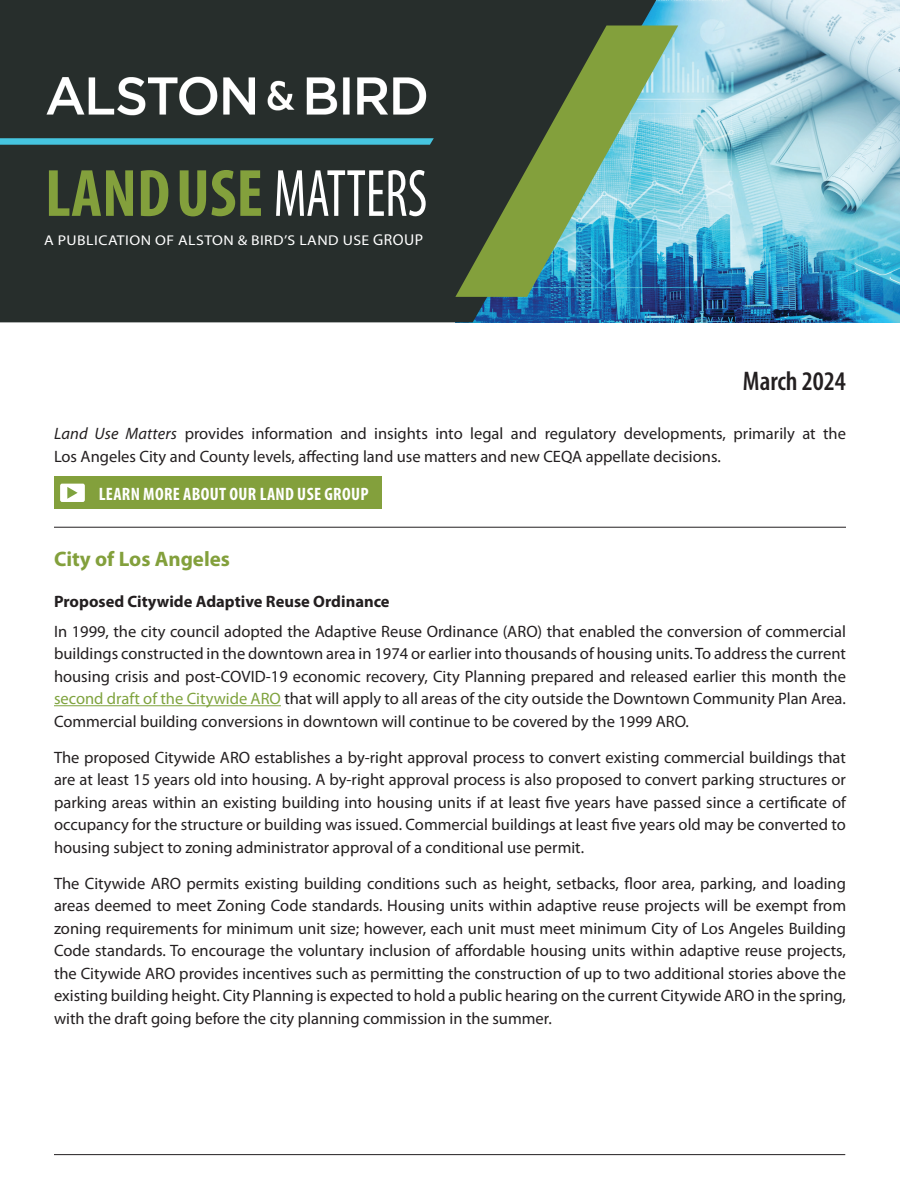
<style>
.page{position:relative;width:900px;height:1188px;background:#fff}
.page>*{position:absolute;margin:0;border:0;box-sizing:border-box;transform-origin:0 0}
.t1{font:700 condensed 67.5px "Myriad Pro";color:#83a03c}
.t2{font:600 condensed 27px "Myriad Pro";color:#231f20}
.t3{font:700 21px "Myriad Pro";color:#83a03c}
.t4{font:700 condensed 18px "Myriad Pro";letter-spacing:.02em;color:#fff}
.t5{font:16.5px/22.5px "Myriad Pro";color:#231f20;text-align:justify}
.t6{font:700 16.5px "Myriad Pro";color:#231f20}
.t7{font:14.1px "Myriad Pro";letter-spacing:.03em;color:#fff;scale:1.11 1}
.s1{font-weight:400;color:#fff}
.s2{font-size:15.75px}
.s3{font-style:italic}
.s4{color:#7fa33e}
</style>
<div class="page">
<hr style="left:54px;top:705px;width:227px;height:1px;background:#7fa33e">
<img style="left:656px;top:0;width:244px;height:322px">
<div style="left:0;top:0;width:656px;height:322px;background:#272e2c"></div>
<svg style="left:455px;top:26px;width:223px;height:271px;background:#57806a"></svg>
<svg style="left:0;top:138px;width:434px;height:7px;background:#43b9d1"></svg>
<img style="left:45px;top:75px;width:381px;height:43px">
<div style="left:54px;top:477px;width:328px;height:32px;background:#83a03c"></div>
<div style="left:60px;top:484px;width:25px;height:18px;background:#fff;border-radius:2px"></div>
<svg style="left:67px;top:487px;width:11px;height:12px"></svg>
<hr style="left:54px;top:527px;width:792px;height:1px;background:#231f20">
<hr style="left:54px;top:1154px;width:791px;height:1px;background:#231f20">
<h1 class="t1" style="left:45px;top:151px;width:384px">LANDUSE <span class="s1">MATTERS</span></h1>
<p class="t7" style="left:44px;top:232px;width:343px">A PUBLICATION OF ALSTON &amp; BIRD’S LAND USE <span class="s2">GROUP</span></p>
<h2 class="t2" style="left:743px;top:364px;width:105px">March 2024</h2>
<p class="t5" style="left:54px;top:422px;width:794px"><span class="s3">Land Use Matters</span> provides information and insights into legal and regulatory developments, primarily at the<br>Los Angeles City and County levels, affecting land use matters and new CEQA appellate decisions.</p>
<p class="t4" style="left:99px;top:482px;width:272px">LEARN MORE ABOUT OUR LAND USE GROUP</p>
<p class="t3" style="left:54px;top:545px;width:178px">City of Los Angeles</p>
<p class="t6" style="left:54px;top:591px;width:337px">Proposed Citywide Adaptive Reuse Ordinance</p>
<p class="t5" style="left:54px;top:620px;width:794px">In 1999, the city council adopted the Adaptive Reuse Ordinance (ARO) that enabled the conversion of commercial buildings constructed in the downtown area in 1974 or earlier into thousands of housing units. To address the current housing crisis and post-COVID-19 economic recovery, City Planning prepared and released earlier this month the <span class="s4">second draft of the Citywide ARO</span> that will apply to all areas of the city outside the Downtown Community Plan Area.<br>Commercial building conversions in downtown will continue to be covered by the 1999 ARO.</p>
<p class="t5" style="left:54px;top:746px;width:794px">The proposed Citywide ARO establishes a by-right approval process to convert existing commercial buildings that are at least 15 years old into housing. A by-right approval process is also proposed to convert parking structures or parking areas within an existing building into housing units if at least five years have passed since a certificate of occupancy for the structure or building was issued. Commercial buildings at least five years old may be converted to housing subject to zoning administrator approval of a conditional use permit.</p>
<p class="t5" style="left:54px;top:872px;width:794px">The Citywide ARO permits existing building conditions such as height, setbacks, floor area, parking, and loading areas deemed to meet Zoning Code standards. Housing units within adaptive reuse projects will be exempt from zoning requirements for minimum unit size; however, each unit must meet minimum City of Los Angeles Building Code standards. To encourage the voluntary inclusion of affordable housing units within adaptive reuse projects, the Citywide ARO provides incentives such as permitting the construction of up to two additional stories above the existing building height. City Planning is expected to hold a public hearing on the current Citywide ARO in the spring, with the draft going before the city planning commission in the summer.</p>
</div>
